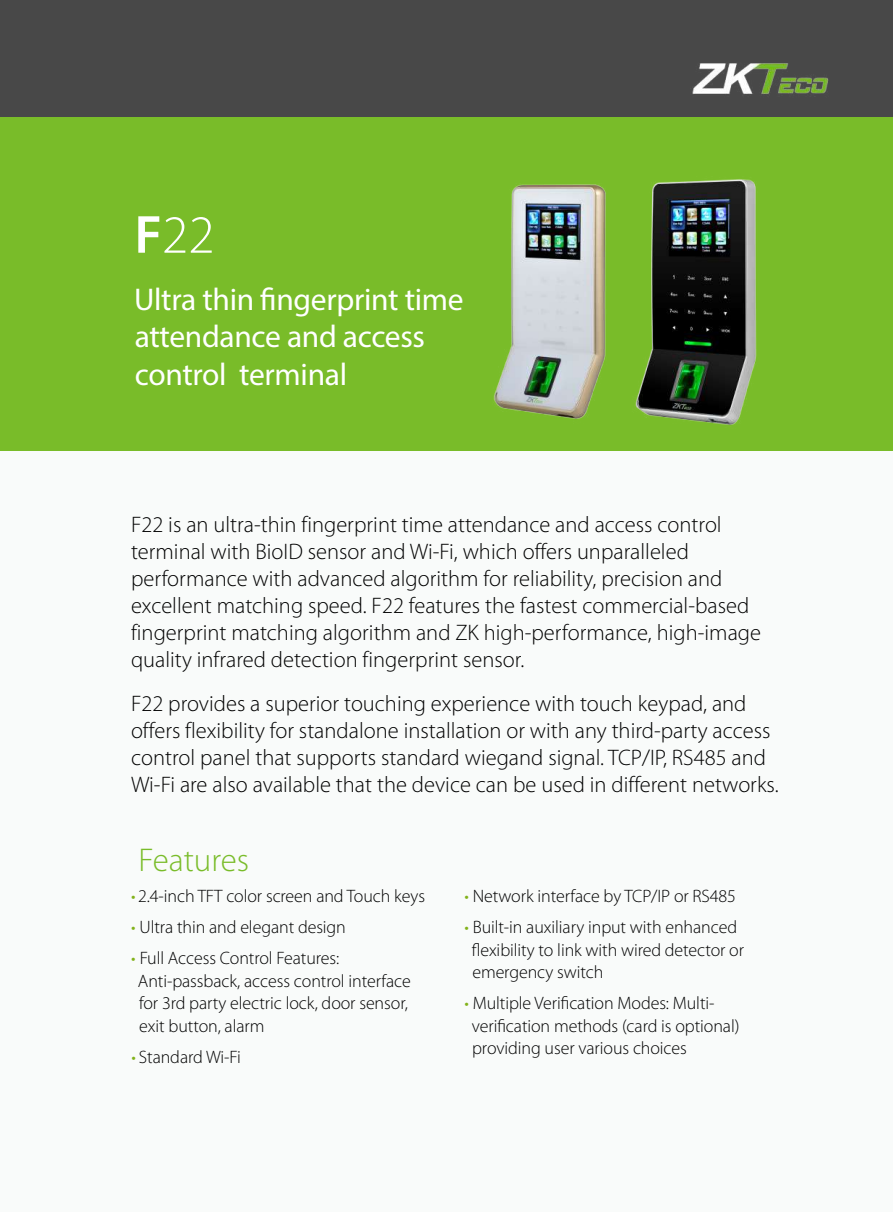
<style>
.page{position:relative;width:893px;height:1212px;background:#f9fbfa}
.page>*{position:absolute;margin:0;border:0;box-sizing:border-box;transform-origin:0 0}
.t1{font:300 54px "Myriad Pro";color:#fff}
.t2{font:300 33px "Myriad Pro";color:#79bc29}
.t3{font:31.5px/37.8px "Myriad Pro";letter-spacing:-.01em;color:#fff}
.t4{font:300 22.5px/27px "Myriad Pro";color:#000}
.t5{font:300 18px/22.5px "Myriad Pro";letter-spacing:-.005em;color:#000}
.s1{font-weight:600}
.s2{color:#82b21a}
</style>
<div class="page">
<div style="left:0;top:0;width:893px;height:117px;background:#484848"></div>
<div style="left:0;top:117px;width:893px;height:334px;background:#79bc29"></div>
<img style="left:692px;top:63px;width:137px;height:31px">
<img style="left:493px;top:184px;width:113px;height:235px">
<img style="left:635px;top:179px;width:122px;height:246px">
<h1 class="t1" style="left:134px;top:202px;width:82px"><span class="s1">F</span>22</h1>
<h3 class="t3" style="left:134px;top:280px;width:331px">Ultra thin fingerprint time attendance and access control terminal</h3>
<p class="t4" style="left:131px;top:511px;width:632px">F22 is an ultra-thin fingerprint time attendance and access control terminal with BioID sensor and Wi-Fi, which offers unparalleled performance with advanced algorithm for reliability, precision and excellent matching speed. F22 features the fastest commercial-based fingerprint matching algorithm and ZK high-performance, high-image quality infrared detection fingerprint sensor.</p>
<p class="t4" style="left:131px;top:690px;width:649px">F22 provides a superior touching experience with touch keypad, and offers flexibility for standalone installation or with any third-party access control panel that supports standard wiegand signal. TCP/IP, RS485 and Wi-Fi are also available that the device can be used in different networks.</p>
<h2 class="t2" style="left:139px;top:840px;width:112px">Features</h2>
<p class="t5" style="left:131px;top:885px;width:295px"><span class="s2">•</span> 2.4-inch TFT color screen and Touch keys</p>
<p class="t5" style="left:131px;top:916px;width:216px"><span class="s2">•</span> Ultra thin and elegant design</p>
<p class="t5" style="left:138px;top:947px;width:274px;text-indent:-7px"><span class="s2">•</span> Full Access Control Features:<br>Anti-passback, access control interface for 3rd party electric lock, door sensor, exit button, alarm</p>
<p class="t5" style="left:131px;top:1045px;width:111px"><span class="s2">•</span> Standard Wi-Fi</p>
<p class="t5" style="left:464px;top:885px;width:273px"><span class="s2">•</span> Network interface by TCP/IP or RS485</p>
<p class="t5" style="left:472px;top:916px;width:274px;text-indent:-7px"><span class="s2">•</span> Built-in auxiliary input with enhanced flexibility to link with wired detector or emergency switch</p>
<p class="t5" style="left:472px;top:992px;width:269px;text-indent:-7px"><span class="s2">•</span> Multiple Verification Modes: Multi&shy;verification methods (card is optional) providing user various choices</p>
</div>
